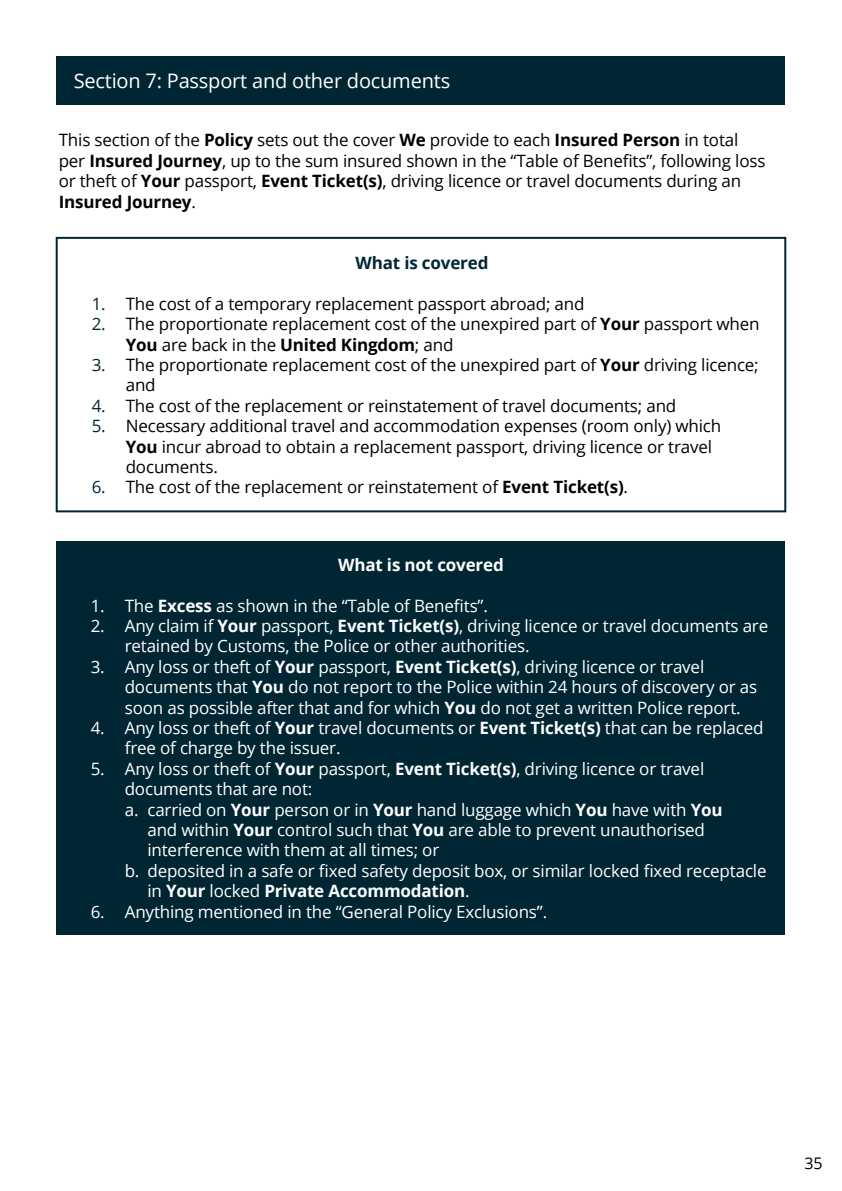
<style>
.page{position:relative;width:842px;height:1191px;background:#fff}
.page>*{position:absolute;margin:0;border:0;box-sizing:border-box;transform-origin:0 0}
.t1{font:20px "Open Sans";letter-spacing:-.01em;color:#fff}
.t2{font:17px/20.4px "Open Sans";letter-spacing:-.01em;color:#fff}
.t3{font:17px/20.4px "Open Sans";letter-spacing:-.01em;color:#000}
.t4{font:700 17px "Open Sans";letter-spacing:-.01em;color:#fff}
.t5{font:700 17px "Open Sans";letter-spacing:-.01em;color:#002633}
.t6{font:16px "Open Sans";color:#000}
.s1{font-weight:700}
.s2{color:#002633}
.s3{font-weight:400}
</style>
<div class="page">
<div style="left:57px;top:57px;width:728px;height:48px;background:#002633"></div>
<div style="left:56px;top:237px;width:730px;height:275px;border:2px solid #002633"></div>
<div style="left:57px;top:541px;width:728px;height:393px;background:#002633"></div>
<p class="t1" style="left:74px;top:67px;width:378px">Section 7: Passport and other documents</p>
<p class="t3" style="left:59px;top:129px;width:708px">This section of the <span class="s1">Policy</span> sets out the cover <span class="s1">We</span> provide to each <span class="s1">Insured Person</span> in total per <span class="s1">Insured Journey</span>, up to the sum insured shown in the “Table of Benefits”, following loss or theft of <span class="s1">Your</span> passport, <span class="s1">Event Ticket(s)</span>, driving licence or travel documents during an <span class="s1">Insured Journey</span>.</p>
<p class="t5" style="left:356px;top:251px;width:134px">What is covered</p>
<p class="t3" style="left:92px;top:293px;width:494px"><span class="s2">1.</span> The cost of a temporary replacement passport abroad; and</p>
<p class="t3" style="left:126px;top:313px;width:635px;text-indent:-34px"><span class="s2">2.</span> The proportionate replacement cost of the unexpired part of <span class="s1">Your</span> passport when<br><span class="s1">You</span> are back in the <span class="s1">United Kingdom</span>; and</p>
<p class="t3" style="left:126px;top:354px;width:635px;text-indent:-34px"><span class="s2">3.</span> The proportionate replacement cost of the unexpired part of <span class="s1">Your</span> driving licence; and</p>
<p class="t3" style="left:92px;top:395px;width:586px"><span class="s2">4.</span> The cost of the replacement or reinstatement of travel documents; and</p>
<p class="t3" style="left:126px;top:415px;width:597px;text-indent:-34px"><span class="s2">5.</span> Necessary additional travel and accommodation expenses (room only) which<br><span class="s1">You</span> incur abroad to obtain a replacement passport, driving licence or travel documents.</p>
<p class="t3" style="left:92px;top:476px;width:538px"><span class="s2">6.</span> The cost of the replacement or reinstatement of <span class="s1">Event Ticket(s)</span>.</p>
<p class="t4" style="left:338px;top:552px;width:167px">What is not covered</p>
<p class="t2" style="left:91px;top:595px;width:399px">1. The <span class="s1">Excess</span> as shown in the “Table of Benefits”.</p>
<p class="t2" style="left:125px;top:615px;width:645px;text-indent:-34px">2. Any claim if <span class="s1">Your</span> passport, <span class="s1">Event Ticket(s)</span>, driving licence or travel documents are retained by Customs, the Police or other authorities.</p>
<p class="t2" style="left:125px;top:656px;width:634px;text-indent:-34px">3. Any loss or theft of <span class="s1">Your</span> passport, <span class="s1">Event Ticket(s)</span>, driving licence or travel documents that <span class="s1">You</span> do not report to the Police within 24 hours of discovery or as soon as possible after that and for which <span class="s1">You</span> do not get a written Police report.</p>
<p class="t2" style="left:125px;top:717px;width:640px;text-indent:-34px">4. Any loss or theft of <span class="s1">Your</span> travel documents or <span class="s1">Event Ticket(s)</span> that can be replaced free of charge by the issuer.</p>
<p class="t2" style="left:91px;top:758px;width:615px">5. Any loss or theft of <span class="s1">Your</span> passport, <span class="s1">Event Ticket(s)</span>, driving licence or travel</p>
<p class="t2" style="left:125px;top:778px;width:189px">documents that are not:</p>
<p class="t2" style="left:125px;top:799px;width:599px">a. carried on <span class="s1">Your</span> person or in <span class="s1">Your</span> hand luggage which <span class="s1">You</span> have with <span class="s1">You</span></p>
<p class="t2" style="left:147px;top:819px;width:559px">and within <span class="s1">Your</span> control such that <span class="s1">You</span> are able to prevent unauthorised</p>
<p class="t2" style="left:147px;top:839px;width:293px">interference with them at all times; or</p>
<p class="t2" style="left:125px;top:860px;width:643px">b. deposited in a safe or fixed safety deposit box, or similar locked fixed receptacle</p>
<p class="t4" style="left:147px;top:879px;width:324px"><span class="s3">in</span> Your <span class="s3">locked</span> Private Accommodation<span class="s3">.</span></p>
<p class="t2" style="left:91px;top:901px;width:458px">6. Anything mentioned in the “General Policy Exclusions”.</p>
<p class="t6" style="left:804px;top:1152px;width:20px">35</p>
</div>
